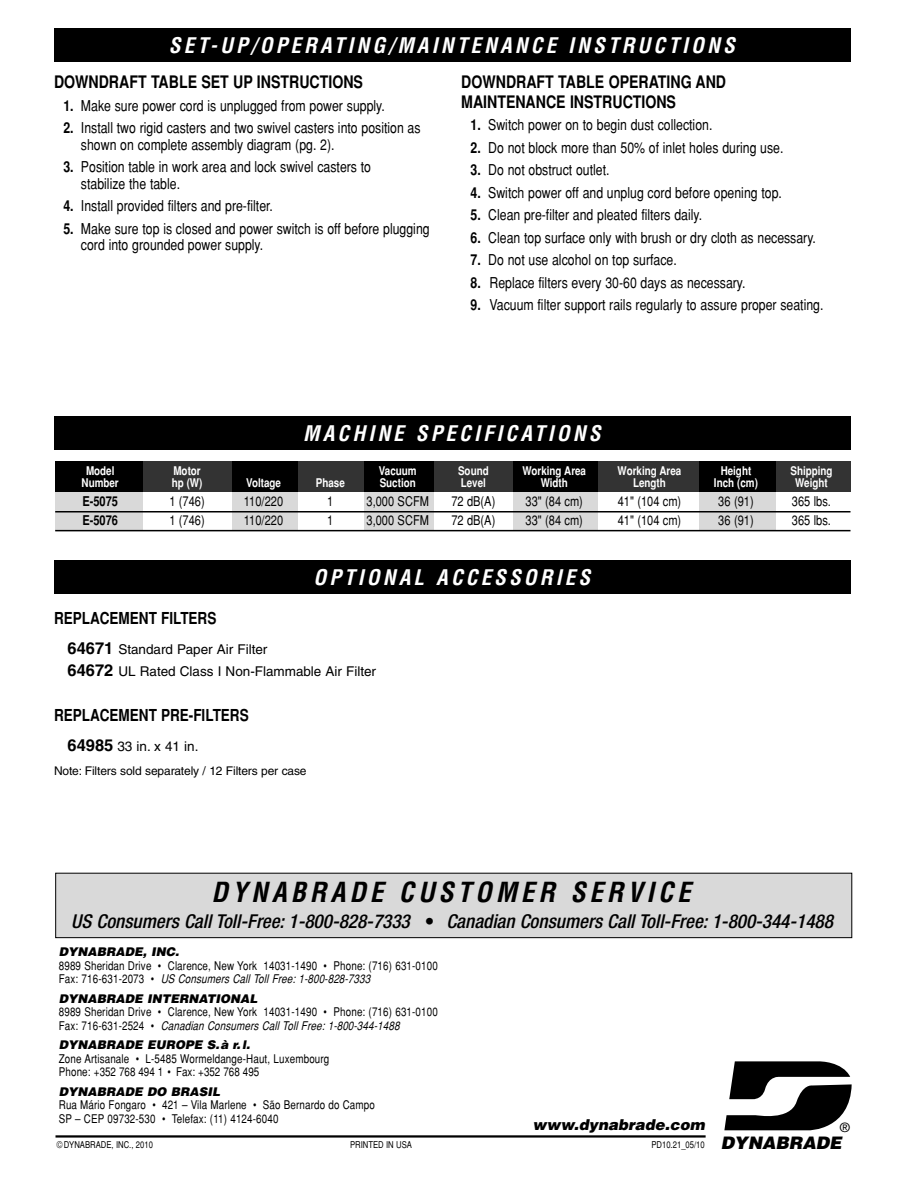
<style>
.page{position:relative;width:918px;height:1188px;background:#fff}
.page>*{position:absolute;margin:0;border:0;box-sizing:border-box;transform-origin:0 0}
.t1{font:italic 700 condensed 27px "Helvetica";color:#000}
.t2{font:italic 700 condensed 21px "Helvetica";letter-spacing:.15em;color:#fff}
.t3{font:italic 500 condensed 19.2px "Helvetica Neue";color:#000}
.t4{font:700 17.25px/19.5px "Helvetica";color:#000;scale:.82 1}
.t5{font:17.25px "Helvetica Black Oblique+IWQMWX";color:#000}
.t6{font:700 16.5px "Helvetica";color:#000;scale:.82 1}
.t7{font:15px/16.5px "Helvetica";color:#000;scale:.82 1}
.t8{font:italic 900 15px "Helvetica";color:#000}
.t9{font:13.5px "Helvetica";color:#000;scale:.82 1}
.t10{font:13.5px/22.5px "Helvetica";color:#000}
.t11{font:700 13.5px "Helvetica";color:#000;scale:.82 1}
.t12{font:12.9px "Helvetica+OUWGUK";color:#000}
.t13{font:12px/13.5px "Helvetica";letter-spacing:.015em;color:#000;scale:.82 1}
.t14{font:700 12px "Helvetica";color:#fff;scale:.82 1}
.t15{font:italic 900 12px "Helvetica";color:#000}
.t16{font:12px "Helvetica";letter-spacing:-.01em;color:#000}
.t17{font:9.3px "Helvetica";color:#000;scale:.82 1}
.s1{font-weight:700}
.s2{font-weight:700;font-size:16.5px}
.s3{font-style:normal}
.s4{font-style:italic}
</style>
<div class="page">
<div style="left:54px;top:560px;width:796px;height:33px;background:#000"></div>
<div style="left:54px;top:416px;width:796px;height:33px;background:#000"></div>
<div style="left:54px;top:28px;width:796px;height:34px;background:#000"></div>
<div style="left:56px;top:873px;width:796px;height:64px;background:#d9d9d9"></div>
<div style="left:55px;top:873px;width:797px;height:65px;border:1px solid #000"></div>
<svg style="left:724px;top:1061px;width:128px;height:69px"></svg>
<hr style="left:56px;top:1135px;width:650px;height:3px;background:#000">
<div style="left:55px;top:462px;width:796px;height:30px;background:#333"></div>
<div style="left:55px;top:490px;width:88px;height:40px;background:#d9d9d9"></div>
<div style="left:55px;top:462px;width:88px;height:30px;background:#000"></div>
<div style="left:232px;top:490px;width:66px;height:40px;background:#d9d9d9"></div>
<div style="left:232px;top:462px;width:66px;height:30px;background:#000"></div>
<div style="left:364px;top:490px;width:70px;height:41px;background:#d9d9d9"></div>
<div style="left:364px;top:462px;width:70px;height:30px;background:#000"></div>
<div style="left:700px;top:490px;width:76px;height:40px;background:#d9d9d9"></div>
<div style="left:700px;top:462px;width:76px;height:30px;background:#000"></div>
<div style="left:513px;top:490px;width:84px;height:41px;background:#d9d9d9"></div>
<div style="left:513px;top:462px;width:84px;height:30px;background:#000"></div>
<hr style="left:55px;top:511px;width:796px;height:2px;background:#000">
<hr style="left:55px;top:530px;width:796px;height:1px;background:#000">
<h2 class="t2" style="left:169px;top:38px;width:572px">SET-UP/OPERATING/MAINTENANCE INSTRUCTIONS</h2>
<p class="t4" style="left:54px;top:74px;width:378px">DOWNDRAFT TABLE SET UP INSTRUCTIONS</p>
<p class="t7" style="left:63px;top:99px;width:394px"><span class="s1">1.</span> Make sure power cord is unplugged from power supply.</p>
<p class="t7" style="left:81px;top:121px;width:416px;text-indent:-18px"><span class="s1">2.</span> Install two rigid casters and two swivel casters into position as shown on complete assembly diagram (pg. 2).</p>
<p class="t7" style="left:81px;top:160px;width:355px;text-indent:-18px"><span class="s1">3.</span> Position table in work area and lock swivel casters to stabilize the table.</p>
<p class="t7" style="left:63px;top:199px;width:257px"><span class="s1">4.</span> Install provided filters and pre-filter.</p>
<p class="t7" style="left:81px;top:222px;width:427px;text-indent:-18px"><span class="s1">5.</span> Make sure top is closed and power switch is off before plugging cord into grounded power supply.</p>
<p class="t4" style="left:461px;top:74px;width:325px">DOWNDRAFT TABLE OPERATING AND<br>MAINTENANCE INSTRUCTIONS</p>
<p class="t7" style="left:471px;top:118px;width:296px"><span class="s1">1.</span> Switch power on to begin dust collection.</p>
<p class="t7" style="left:471px;top:141px;width:383px"><span class="s1">2.</span> Do not block more than 50% of inlet holes during use.</p>
<p class="t7" style="left:471px;top:163px;width:171px"><span class="s1">3.</span> Do not obstruct outlet.</p>
<p class="t7" style="left:471px;top:186px;width:381px"><span class="s1">4.</span> Switch power off and unplug cord before opening top.</p>
<p class="t7" style="left:471px;top:208px;width:284px"><span class="s1">5.</span> Clean pre-filter and pleated filters daily.</p>
<p class="t7" style="left:471px;top:231px;width:423px"><span class="s1">6.</span> Clean top surface only with brush or dry cloth as necessary.</p>
<p class="t7" style="left:471px;top:253px;width:253px"><span class="s1">7.</span> Do not use alcohol on top surface.</p>
<p class="t7" style="left:471px;top:276px;width:337px"><span class="s1">8.</span> Replace filters every 30-60 days as necessary.</p>
<p class="t7" style="left:471px;top:298px;width:432px"><span class="s1">9.</span> Vacuum filter support rails regularly to assure proper seating.</p>
<h2 class="t2" style="left:303px;top:425px;width:303px">MACHINE SPECIFICATIONS</h2>
<p class="t14" style="left:86px;top:466px;width:36px">Model</p>
<p class="t14" style="left:173px;top:466px;width:35px">Motor</p>
<p class="t14" style="left:379px;top:466px;width:48px">Vacuum</p>
<p class="t14" style="left:458px;top:466px;width:39px">Sound</p>
<p class="t14" style="left:522px;top:466px;width:79px">Working Area</p>
<p class="t14" style="left:618px;top:466px;width:79px">Working Area</p>
<p class="t14" style="left:721px;top:466px;width:39px">Height</p>
<p class="t14" style="left:790px;top:466px;width:53px">Shipping</p>
<p class="t14" style="left:82px;top:479px;width:47px">Number</p>
<p class="t14" style="left:172px;top:479px;width:39px">hp (W)</p>
<p class="t14" style="left:246px;top:479px;width:44px">Voltage</p>
<p class="t14" style="left:316px;top:479px;width:37px">Phase</p>
<p class="t14" style="left:380px;top:479px;width:45px">Suction</p>
<p class="t14" style="left:461px;top:479px;width:32px">Level</p>
<p class="t14" style="left:541px;top:479px;width:35px">Width</p>
<p class="t14" style="left:633px;top:479px;width:41px">Length</p>
<p class="t14" style="left:714px;top:479px;width:55px">Inch (cm)</p>
<p class="t14" style="left:795px;top:479px;width:41px">Weight</p>
<p class="t11" style="left:82px;top:497px;width:45px">E-5075</p>
<p class="t9" style="left:169px;top:497px;width:45px">1 (746)</p>
<p class="t9" style="left:244px;top:497px;width:49px">110/220</p>
<p class="t9" style="left:327px;top:497px;width:9px">1</p>
<p class="t9" style="left:367px;top:497px;width:78px">3,000 SCFM</p>
<p class="t9" style="left:451px;top:497px;width:55px">72 dB(A)</p>
<p class="t9" style="left:526px;top:497px;width:72px">33" (84 cm)</p>
<p class="t9" style="left:618px;top:497px;width:79px">41" (104 cm)</p>
<p class="t9" style="left:718px;top:497px;width:45px">36 (91)</p>
<p class="t9" style="left:792px;top:497px;width:49px">365 lbs.</p>
<p class="t11" style="left:82px;top:515px;width:45px">E-5076</p>
<p class="t9" style="left:169px;top:515px;width:45px">1 (746)</p>
<p class="t9" style="left:244px;top:515px;width:49px">110/220</p>
<p class="t9" style="left:327px;top:515px;width:9px">1</p>
<p class="t9" style="left:367px;top:515px;width:78px">3,000 SCFM</p>
<p class="t9" style="left:451px;top:515px;width:55px">72 dB(A)</p>
<p class="t9" style="left:526px;top:515px;width:72px">33" (84 cm)</p>
<p class="t9" style="left:618px;top:515px;width:79px">41" (104 cm)</p>
<p class="t9" style="left:718px;top:515px;width:45px">36 (91)</p>
<p class="t9" style="left:792px;top:515px;width:49px">365 lbs.</p>
<h2 class="t2" style="left:313px;top:569px;width:283px">OPTIONAL ACCESSORIES</h2>
<p class="t6" style="left:54px;top:612px;width:200px">REPLACEMENT FILTERS</p>
<p class="t10" style="left:68px;top:639px;width:310px"><span class="s2">64671</span> Standard Paper Air Filter<br><span class="s2">64672</span> UL Rated Class I Non-Flammable Air Filter</p>
<p class="t6" style="left:54px;top:709px;width:239px">REPLACEMENT PRE-FILTERS</p>
<p class="t10" style="left:68px;top:737px;width:132px"><span class="s2">64985</span> 33 in. x 41 in.</p>
<p class="t16" style="left:54px;top:767px;width:254px">Note: Filters sold separately / 12 Filters per case</p>
<h1 class="t1" style="left:212px;top:882px;width:486px">DYNABRADE CUSTOMER SERVICE</h1>
<p class="t3" style="left:71px;top:914px;width:767px">US Consumers CallToll-Free:1-800-828-7333 <span class="s3">•</span> Canadian Consumers CallToll-Free:1-800-344-1488</p>
<p class="t15" style="left:59px;top:948px;width:124px">DYNABRADE, INC.</p>
<p class="t13" style="left:59px;top:960px;width:464px">8989 Sheridan Drive • Clarence, New York 14031-1490 • Phone: (716) 631-0100<br>F a x : 7 1 6 - 6 3 1 - 2 0 7 3 • <span class="s4">US Consumers Call Toll Free: 1-800-828-7333</span></p>
<p class="t15" style="left:59px;top:994px;width:202px">DYNABRADE INTERNATIONAL</p>
<p class="t13" style="left:59px;top:1006px;width:464px">8989 Sheridan Drive • Clarence, New York 14031-1490 • Phone: (716) 631-0100<br>F a x : 7 1 6 - 6 3 1 - 2 5 2 4 • <span class="s4">Canadian Consumers Call Toll Free: 1-800-344-1488</span></p>
<p class="t15" style="left:59px;top:1041px;width:195px">DYNABRADE EUROPE S.à r.l.</p>
<p class="t13" style="left:59px;top:1053px;width:332px">Zone Artisanale • L-5485 Wormeldange-Haut, Luxembourg<br>Phone: +352 768 494 1 • Fax: +352 768 495</p>
<p class="t15" style="left:59px;top:1087px;width:165px">DYNABRADE DO BRASIL</p>
<p class="t13" style="left:59px;top:1099px;width:387px">Rua Mário Fongaro • 421 – Vila Marlene • São Bernardo do Campo<br>SP – CEP 09732-530 • Telefax: (11) 4124-6040</p>
<p class="t8" style="left:532px;top:1120px;width:176px">www.dynabrade.com</p>
<p class="t12" style="left:840px;top:1120px;width:11px">®</p>
<p class="t17" style="left:57px;top:1142px;width:119px">©DYNABRADE, INC., 2010</p>
<p class="t17" style="left:350px;top:1142px;width:77px">PRINTED IN USA</p>
<p class="t17" style="left:651px;top:1142px;width:67px">PD10.21_05/10</p>
<p class="t5" style="left:721px;top:1136px;width:122px">DYNABRADE</p>
</div>
